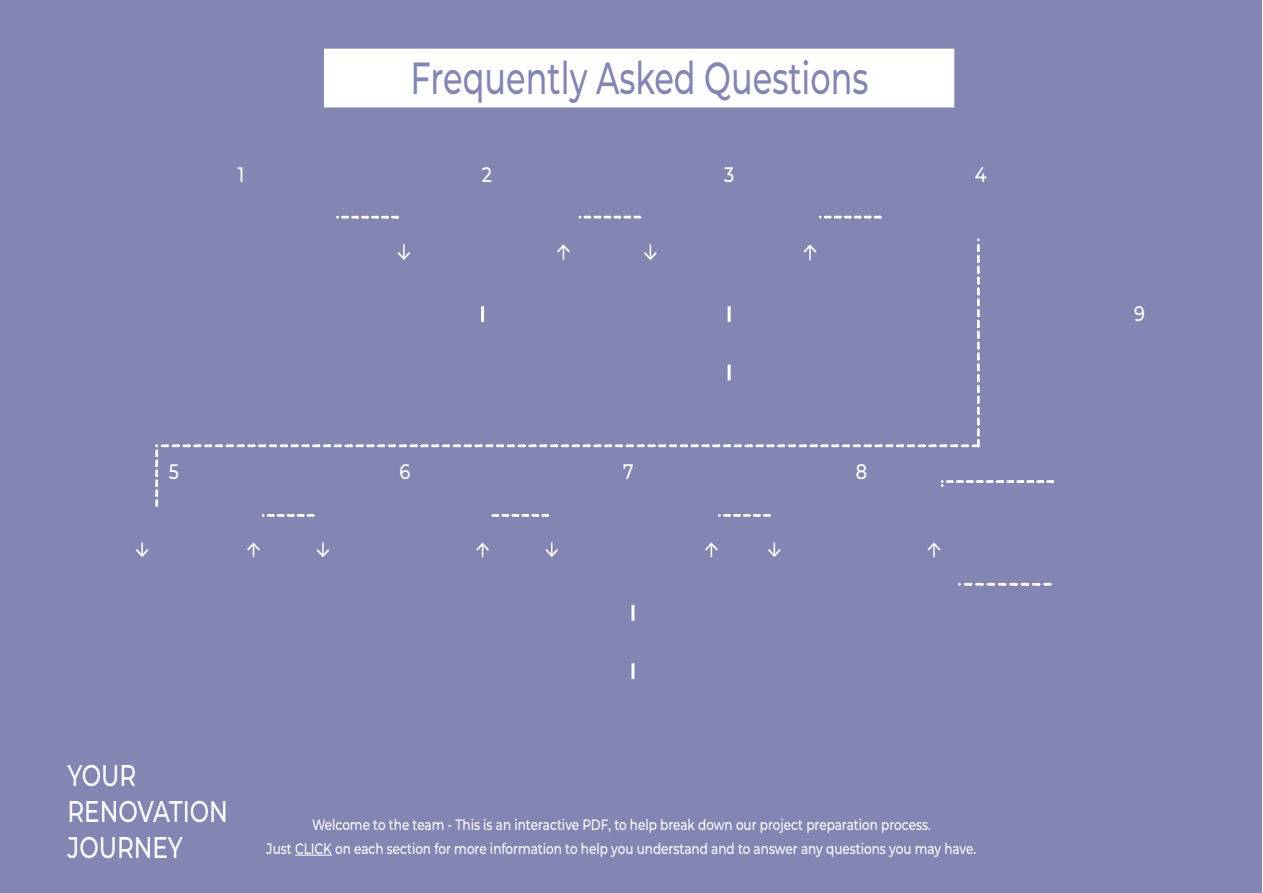
<style>
.page{position:relative;width:1263px;height:893px;background:#fff}
.page>*{position:absolute;margin:0;border:0;box-sizing:border-box;transform-origin:0 0}
.t1{font:500 45px "Montserrat";color:#8386b2;scale:.71 1}
.t2{font:500 30px/36px "Montserrat";color:#fff;scale:.77 1}
.t3{font:500 21px "Montserrat";color:#fff;scale:.84 1}
.t4{font:500 15px/24px "Montserrat";color:#fff;text-align:center;scale:.8 1}
</style>
<div class="page">
<div style="left:1px;top:1px;width:1261px;height:892px;background:#8386b2"></div>
<div style="left:324px;top:49px;width:630px;height:58px;background:#fff"></div>
<svg style="left:336px;top:216px;width:63px;height:2px"></svg>
<svg style="left:579px;top:216px;width:62px;height:2px"></svg>
<svg style="left:819px;top:216px;width:62px;height:2px"></svg>
<svg style="left:718px;top:514px;width:52px;height:3px"></svg>
<svg style="left:491px;top:514px;width:58px;height:3px"></svg>
<svg style="left:262px;top:514px;width:52px;height:3px"></svg>
<svg style="left:958px;top:583px;width:94px;height:3px"></svg>
<hr style="left:295px;top:855px;width:37px;height:1px;background:#fff">
<hr style="left:631px;top:605px;width:3px;height:16px;background:#fff">
<hr style="left:631px;top:663px;width:3px;height:16px;background:#fff">
<svg style="left:135px;top:542px;width:14px;height:15px"></svg>
<svg style="left:316px;top:543px;width:14px;height:14px"></svg>
<svg style="left:545px;top:542px;width:13px;height:15px"></svg>
<svg style="left:768px;top:542px;width:13px;height:15px"></svg>
<svg style="left:247px;top:542px;width:13px;height:15px"></svg>
<svg style="left:476px;top:542px;width:13px;height:15px"></svg>
<svg style="left:705px;top:542px;width:13px;height:15px"></svg>
<svg style="left:927px;top:542px;width:14px;height:15px"></svg>
<svg style="left:155px;top:238px;width:899px;height:269px"></svg>
<h3 class="t3" style="left:238px;top:159px;width:9px">1</h3>
<h1 class="t1" style="left:411px;top:46px;width:646px">Frequently Asked Questions</h1>
<h3 class="t3" style="left:482px;top:159px;width:14px">2</h3>
<h3 class="t3" style="left:724px;top:159px;width:14px">3</h3>
<h3 class="t3" style="left:975px;top:159px;width:16px">4</h3>
<h3 class="t3" style="left:169px;top:457px;width:14px">5</h3>
<h3 class="t3" style="left:399px;top:457px;width:14px">6</h3>
<h3 class="t3" style="left:623px;top:457px;width:14px">7</h3>
<h3 class="t3" style="left:856px;top:457px;width:15px">8</h3>
<h2 class="t2" style="left:68px;top:756px;width:210px">YOUR<br>RENOVATION<br>JOURNEY</h2>
<p class="t4" style="left:267px;top:812px;width:888px">Welcome to the team - This is an interactive PDF, to help break down our project preparation process.<br>Just CLICK on each section for more information to help you understand and to answer any questions you may have.</p>
<h3 class="t3" style="left:1134px;top:299px;width:14px">9</h3>
</div>
